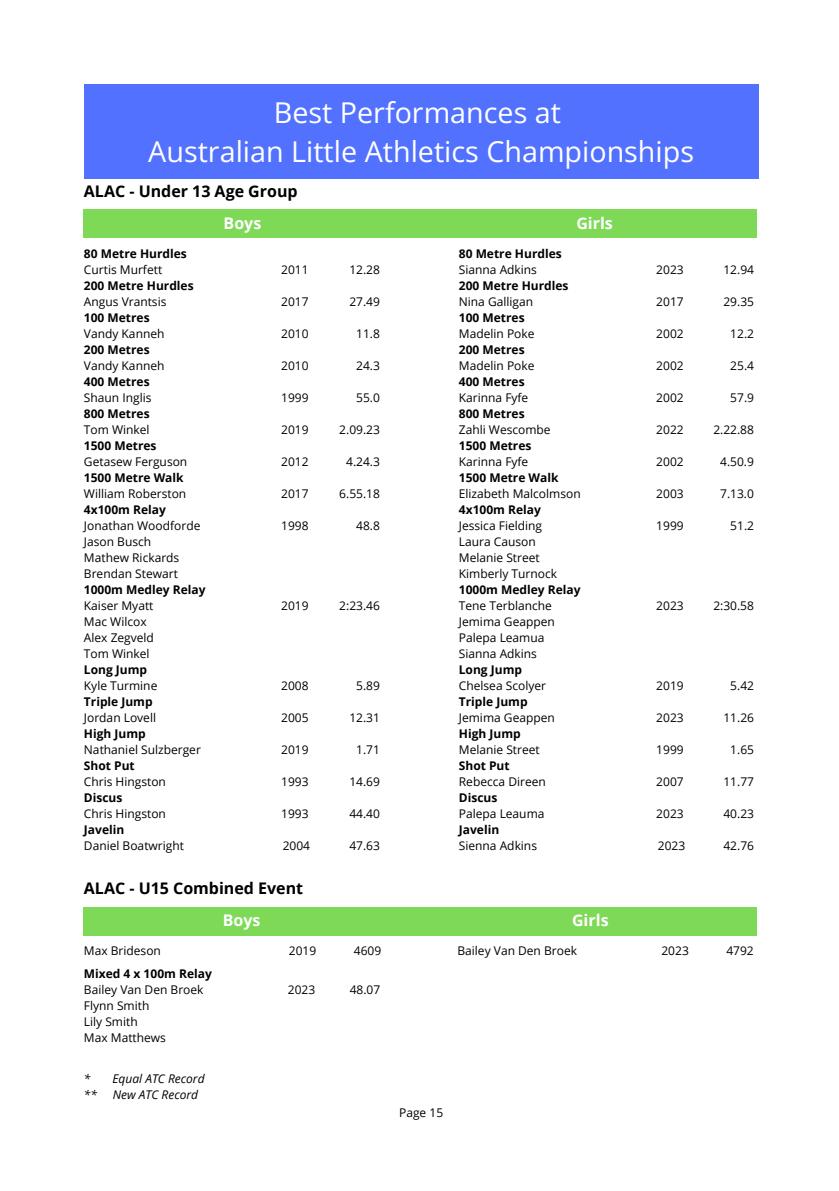
<style>
.page{position:relative;width:839px;height:1191px;background:#fff}
.page>*{position:absolute;margin:0;border:0;box-sizing:border-box;transform-origin:0 0}
.t1{font:28.8px "Open Sans";color:#fff}
.t2{font:700 16px "Open Sans";color:#000}
.t3{font:700 16px "Open Sans";color:#fff}
.t4{font:12px "Open Sans";color:#000}
.t5{font:700 12px "Open Sans";color:#000}
.t6{font:italic 12px "Open Sans";color:#000}
</style>
<div class="page">
<div style="left:84px;top:84px;width:674px;height:94px;background:#5271ff"></div>
<div style="left:84px;top:209px;width:673px;height:29px;background:#7ed957"></div>
<div style="left:84px;top:907px;width:673px;height:29px;background:#7ed957"></div>
<p class="t1" style="left:274px;top:92px;width:288px">Best Performances at</p>
<p class="t1" style="left:148px;top:131px;width:547px">Australian Little Athletics Championships</p>
<p class="t2" style="left:84px;top:180px;width:215px">ALAC - Under 13 Age Group</p>
<p class="t3" style="left:223px;top:212px;width:39px">Boys</p>
<p class="t3" style="left:576px;top:212px;width:38px">Girls</p>
<p class="t5" style="left:84px;top:245px;width:104px">80 Metre Hurdles</p>
<p class="t4" style="left:84px;top:261px;width:80px">Curtis Murfett</p>
<p class="t5" style="left:84px;top:277px;width:111px">200 Metre Hurdles</p>
<p class="t4" style="left:84px;top:293px;width:84px">Angus Vrantsis</p>
<p class="t5" style="left:84px;top:309px;width:67px">100 Metres</p>
<p class="t4" style="left:84px;top:325px;width:82px">Vandy Kanneh</p>
<p class="t5" style="left:84px;top:341px;width:67px">200 Metres</p>
<p class="t4" style="left:84px;top:357px;width:82px">Vandy Kanneh</p>
<p class="t5" style="left:84px;top:373px;width:67px">400 Metres</p>
<p class="t4" style="left:84px;top:389px;width:69px">Shaun Inglis</p>
<p class="t5" style="left:84px;top:405px;width:67px">800 Metres</p>
<p class="t4" style="left:84px;top:421px;width:67px">Tom Winkel</p>
<p class="t5" style="left:84px;top:437px;width:74px">1500 Metres</p>
<p class="t4" style="left:84px;top:453px;width:105px">Getasew Ferguson</p>
<p class="t5" style="left:84px;top:469px;width:101px">1500 Metre Walk</p>
<p class="t4" style="left:84px;top:485px;width:104px">William Roberston</p>
<p class="t5" style="left:84px;top:501px;width:83px">4x100m Relay</p>
<p class="t4" style="left:84px;top:517px;width:118px">Jonathan Woodforde</p>
<p class="t4" style="left:84px;top:533px;width:69px">Jason Busch</p>
<p class="t4" style="left:84px;top:549px;width:97px">Mathew Rickards</p>
<p class="t4" style="left:84px;top:565px;width:95px">Brendan Stewart</p>
<p class="t5" style="left:84px;top:581px;width:123px">1000m Medley Relay</p>
<p class="t4" style="left:84px;top:597px;width:71px">Kaiser Myatt</p>
<p class="t4" style="left:84px;top:613px;width:64px">Mac Wilcox</p>
<p class="t4" style="left:84px;top:629px;width:71px">Alex Zegveld</p>
<p class="t4" style="left:84px;top:645px;width:67px">Tom Winkel</p>
<p class="t5" style="left:84px;top:661px;width:65px">Long Jump</p>
<p class="t4" style="left:84px;top:677px;width:75px">Kyle Turmine</p>
<p class="t5" style="left:84px;top:693px;width:70px">Triple Jump</p>
<p class="t4" style="left:84px;top:709px;width:74px">Jordan Lovell</p>
<p class="t5" style="left:84px;top:725px;width:63px">High Jump</p>
<p class="t4" style="left:84px;top:741px;width:118px">Nathaniel Sulzberger</p>
<p class="t5" style="left:84px;top:757px;width:52px">Shot Put</p>
<p class="t4" style="left:84px;top:773px;width:84px">Chris Hingston</p>
<p class="t5" style="left:84px;top:789px;width:40px">Discus</p>
<p class="t4" style="left:84px;top:805px;width:84px">Chris Hingston</p>
<p class="t5" style="left:84px;top:821px;width:42px">Javelin</p>
<p class="t4" style="left:84px;top:837px;width:101px">Daniel Boatwright</p>
<p class="t5" style="left:459px;top:245px;width:104px">80 Metre Hurdles</p>
<p class="t4" style="left:459px;top:261px;width:80px">Sianna Adkins</p>
<p class="t5" style="left:459px;top:277px;width:111px">200 Metre Hurdles</p>
<p class="t4" style="left:459px;top:293px;width:76px">Nina Galligan</p>
<p class="t5" style="left:459px;top:309px;width:67px">100 Metres</p>
<p class="t4" style="left:459px;top:325px;width:77px">Madelin Poke</p>
<p class="t5" style="left:459px;top:341px;width:67px">200 Metres</p>
<p class="t4" style="left:459px;top:357px;width:77px">Madelin Poke</p>
<p class="t5" style="left:459px;top:373px;width:67px">400 Metres</p>
<p class="t4" style="left:459px;top:389px;width:71px">Karinna Fyfe</p>
<p class="t5" style="left:459px;top:405px;width:67px">800 Metres</p>
<p class="t4" style="left:459px;top:421px;width:93px">Zahli Wescombe</p>
<p class="t5" style="left:459px;top:437px;width:74px">1500 Metres</p>
<p class="t4" style="left:459px;top:453px;width:71px">Karinna Fyfe</p>
<p class="t5" style="left:459px;top:469px;width:101px">1500 Metre Walk</p>
<p class="t4" style="left:459px;top:485px;width:123px">Elizabeth Malcolmson</p>
<p class="t5" style="left:459px;top:501px;width:83px">4x100m Relay</p>
<p class="t4" style="left:459px;top:517px;width:85px">Jessica Fielding</p>
<p class="t4" style="left:459px;top:533px;width:78px">Laura Causon</p>
<p class="t4" style="left:459px;top:549px;width:82px">Melanie Street</p>
<p class="t4" style="left:459px;top:565px;width:100px">Kimberly Turnock</p>
<p class="t5" style="left:459px;top:581px;width:123px">1000m Medley Relay</p>
<p class="t4" style="left:459px;top:597px;width:95px">Tene Terblanche</p>
<p class="t4" style="left:459px;top:613px;width:97px">Jemima Geappen</p>
<p class="t4" style="left:459px;top:629px;width:87px">Palepa Leamua</p>
<p class="t4" style="left:459px;top:645px;width:80px">Sianna Adkins</p>
<p class="t5" style="left:459px;top:661px;width:65px">Long Jump</p>
<p class="t4" style="left:459px;top:677px;width:89px">Chelsea Scolyer</p>
<p class="t5" style="left:459px;top:693px;width:70px">Triple Jump</p>
<p class="t4" style="left:459px;top:709px;width:97px">Jemima Geappen</p>
<p class="t5" style="left:459px;top:725px;width:63px">High Jump</p>
<p class="t4" style="left:459px;top:741px;width:82px">Melanie Street</p>
<p class="t5" style="left:459px;top:757px;width:52px">Shot Put</p>
<p class="t4" style="left:459px;top:773px;width:88px">Rebecca Direen</p>
<p class="t5" style="left:459px;top:789px;width:40px">Discus</p>
<p class="t4" style="left:459px;top:805px;width:87px">Palepa Leauma</p>
<p class="t5" style="left:459px;top:821px;width:42px">Javelin</p>
<p class="t4" style="left:459px;top:837px;width:80px">Sienna Adkins</p>
<p class="t4" style="left:281px;top:261px;width:29px">2011</p>
<p class="t4" style="left:281px;top:293px;width:29px">2017</p>
<p class="t4" style="left:281px;top:325px;width:29px">2010</p>
<p class="t4" style="left:281px;top:357px;width:29px">2010</p>
<p class="t4" style="left:281px;top:389px;width:29px">1999</p>
<p class="t4" style="left:281px;top:421px;width:29px">2019</p>
<p class="t4" style="left:281px;top:453px;width:29px">2012</p>
<p class="t4" style="left:281px;top:485px;width:29px">2017</p>
<p class="t4" style="left:281px;top:517px;width:29px">1998</p>
<p class="t4" style="left:656px;top:261px;width:29px">2023</p>
<p class="t4" style="left:656px;top:293px;width:29px">2017</p>
<p class="t4" style="left:656px;top:325px;width:29px">2002</p>
<p class="t4" style="left:656px;top:357px;width:29px">2002</p>
<p class="t4" style="left:656px;top:389px;width:29px">2002</p>
<p class="t4" style="left:656px;top:421px;width:29px">2022</p>
<p class="t4" style="left:656px;top:453px;width:29px">2002</p>
<p class="t4" style="left:656px;top:485px;width:29px">2003</p>
<p class="t4" style="left:656px;top:517px;width:29px">1999</p>
<p class="t4" style="left:349px;top:261px;width:32px">12.28</p>
<p class="t4" style="left:349px;top:293px;width:32px">27.49</p>
<p class="t4" style="left:356px;top:325px;width:25px">11.8</p>
<p class="t4" style="left:356px;top:357px;width:25px">24.3</p>
<p class="t4" style="left:356px;top:389px;width:25px">55.0</p>
<p class="t4" style="left:339px;top:421px;width:42px">2.09.23</p>
<p class="t4" style="left:346px;top:453px;width:35px">4.24.3</p>
<p class="t4" style="left:339px;top:485px;width:42px">6.55.18</p>
<p class="t4" style="left:356px;top:517px;width:25px">48.8</p>
<p class="t4" style="left:281px;top:597px;width:29px">2019</p>
<p class="t4" style="left:656px;top:597px;width:29px">2023</p>
<p class="t4" style="left:339px;top:597px;width:42px">2:23.46</p>
<p class="t4" style="left:281px;top:677px;width:29px">2008</p>
<p class="t4" style="left:281px;top:709px;width:29px">2005</p>
<p class="t4" style="left:281px;top:741px;width:29px">2019</p>
<p class="t4" style="left:281px;top:773px;width:29px">1993</p>
<p class="t4" style="left:281px;top:805px;width:29px">1993</p>
<p class="t4" style="left:283px;top:837px;width:29px">2004</p>
<p class="t4" style="left:656px;top:677px;width:29px">2019</p>
<p class="t4" style="left:656px;top:709px;width:29px">2023</p>
<p class="t4" style="left:656px;top:741px;width:29px">1999</p>
<p class="t4" style="left:656px;top:773px;width:29px">2007</p>
<p class="t4" style="left:656px;top:805px;width:29px">2023</p>
<p class="t4" style="left:657px;top:837px;width:29px">2023</p>
<p class="t4" style="left:356px;top:677px;width:25px">5.89</p>
<p class="t4" style="left:349px;top:709px;width:32px">12.31</p>
<p class="t4" style="left:356px;top:741px;width:25px">1.71</p>
<p class="t4" style="left:349px;top:773px;width:32px">14.69</p>
<p class="t4" style="left:349px;top:805px;width:32px">44.40</p>
<p class="t4" style="left:349px;top:837px;width:32px">47.63</p>
<p class="t4" style="left:723px;top:261px;width:32px">12.94</p>
<p class="t4" style="left:723px;top:293px;width:32px">29.35</p>
<p class="t4" style="left:730px;top:325px;width:25px">12.2</p>
<p class="t4" style="left:730px;top:357px;width:25px">25.4</p>
<p class="t4" style="left:730px;top:389px;width:25px">57.9</p>
<p class="t4" style="left:713px;top:421px;width:42px">2.22.88</p>
<p class="t4" style="left:720px;top:453px;width:35px">4.50.9</p>
<p class="t4" style="left:720px;top:485px;width:35px">7.13.0</p>
<p class="t4" style="left:730px;top:517px;width:25px">51.2</p>
<p class="t4" style="left:713px;top:597px;width:42px">2:30.58</p>
<p class="t4" style="left:730px;top:677px;width:25px">5.42</p>
<p class="t4" style="left:723px;top:709px;width:32px">11.26</p>
<p class="t4" style="left:730px;top:741px;width:25px">1.65</p>
<p class="t4" style="left:723px;top:773px;width:32px">11.77</p>
<p class="t4" style="left:723px;top:805px;width:32px">40.23</p>
<p class="t4" style="left:723px;top:837px;width:32px">42.76</p>
<p class="t2" style="left:84px;top:877px;width:221px">ALAC - U15 Combined Event</p>
<p class="t3" style="left:223px;top:909px;width:39px">Boys</p>
<p class="t3" style="left:572px;top:909px;width:38px">Girls</p>
<p class="t4" style="left:84px;top:943px;width:78px">Max Brideson</p>
<p class="t4" style="left:289px;top:943px;width:29px">2019</p>
<p class="t4" style="left:354px;top:943px;width:29px">4609</p>
<p class="t4" style="left:457px;top:943px;width:121px">Bailey Van Den Broek</p>
<p class="t4" style="left:661px;top:943px;width:29px">2023</p>
<p class="t4" style="left:726px;top:943px;width:29px">4792</p>
<p class="t5" style="left:84px;top:965px;width:129px">Mixed 4 x 100m Relay</p>
<p class="t4" style="left:84px;top:981px;width:121px">Bailey Van Den Broek</p>
<p class="t4" style="left:288px;top:981px;width:29px">2023</p>
<p class="t4" style="left:349px;top:981px;width:32px">48.07</p>
<p class="t4" style="left:84px;top:997px;width:67px">Flynn Smith</p>
<p class="t4" style="left:84px;top:1013px;width:55px">Lily Smith</p>
<p class="t4" style="left:84px;top:1029px;width:83px">Max Matthews</p>
<p class="t6" style="left:84px;top:1070px;width:122px">* Equal ATC Record</p>
<p class="t6" style="left:84px;top:1086px;width:15px">**</p>
<p class="t6" style="left:113px;top:1086px;width:87px">New ATC Record</p>
<p class="t4" style="left:399px;top:1105px;width:46px">Page 15</p>
</div>
